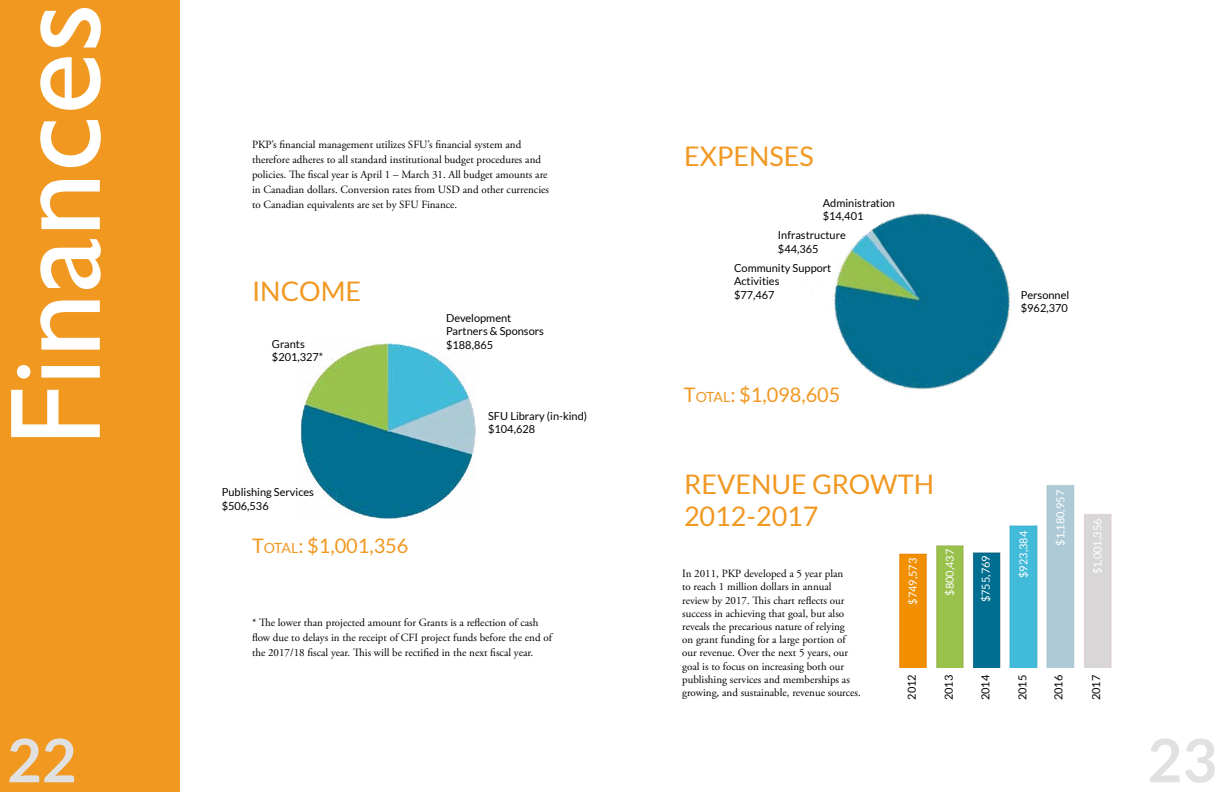
<style>
.page{position:relative;width:1224px;height:792px;background:#fff}
.page>*{position:absolute;margin:0;border:0;box-sizing:border-box;transform-origin:0 0}
.t1{font:130px "Gill Sans";color:#fff}
.t2{font:700 60px "Lato";color:#e1e1e1}
.t3{font:27px/32.4px "Lato";color:#f19821}
.t4{font:20px "Lato";color:#f19821}
.t5{font:11px/13.2px "Adobe Garamond Pro";color:#000}
.t6{font:11px/13.2px "Lato";color:#000}
.t7{font:11px "Lato";color:#fff}
.s1{font-size:14px}
</style>
<div class="page">
<div style="left:0;top:0;width:180px;height:792px;background:#f19821"></div>
<img style="left:899px;top:485px;width:213px;height:182px">
<img style="left:299px;top:343px;width:177px;height:177px">
<img style="left:815px;top:213px;width:200px;height:179px">
<h1 class="t1" style="left:-20px;top:447px;width:446px;rotate:-90deg">Finances</h1>
<p class="t5" style="left:252px;top:137px;width:299px;line-height:15px">PKP’s financial management utilizes SFU’s financial system and therefore adheres to all standard institutional budget procedures and policies. The fiscal year is April 1 – March 31. All budget amounts are in Canadian dollars. Conversion rates from USD and other currencies to Canadian equivalents are set by SFU Finance.</p>
<h3 class="t3" style="left:252px;top:275px;width:111px">INCOME</h3>
<p class="t6" style="left:272px;top:337px;width:53px">Grants $201,327*</p>
<p class="t6" style="left:222px;top:486px;width:94px">Publishing Services $506,536</p>
<h3 class="t4" style="left:252px;top:535px;width:158px">T<span class="s1">OTAL</span>: $1,001,356</h3>
<p class="t6" style="left:446px;top:312px;width:99px">Development<br>Partners &amp; Sponsors $188,865</p>
<p class="t6" style="left:488px;top:409px;width:101px">SFU Library (in-kind) $104,628</p>
<p class="t5" style="left:252px;top:616px;width:301px;line-height:15px">* The lower than projected amount for Grants is a reflection of cash flow due to delays in the receipt of CFI project funds before the end of the 2017/18 fiscal year. This will be rectified in the next fiscal year.</p>
<h3 class="t3" style="left:684px;top:140px;width:131px">EXPENSES</h3>
<p class="t6" style="left:823px;top:197px;width:74px">Administration $14,401</p>
<p class="t6" style="left:778px;top:229px;width:69px">Infrastructure $44,365</p>
<p class="t6" style="left:734px;top:262px;width:99px">Community Support<br>Activities<br>$77,467</p>
<h3 class="t4" style="left:684px;top:384px;width:158px">T<span class="s1">OTAL</span>: $1,098,605</h3>
<p class="t6" style="left:1021px;top:288px;width:50px">Personnel $962,370</p>
<h3 class="t3" style="left:684px;top:468px;width:252px">REVENUE GROWTH<br>2012-2017</h3>
<p class="t7" style="left:1055px;top:546px;width:57px;rotate:-90deg">$1,180,957</p>
<p class="t7" style="left:1092px;top:574px;width:57px;rotate:-90deg">$1,001,356</p>
<p class="t7" style="left:1018px;top:578px;width:48px;rotate:-90deg">$923,384</p>
<p class="t7" style="left:907px;top:605px;width:48px;rotate:-90deg">$749,573</p>
<p class="t7" style="left:944px;top:596px;width:48px;rotate:-90deg">$800,437</p>
<p class="t7" style="left:980px;top:602px;width:48px;rotate:-90deg">$755,769</p>
<p class="t5" style="left:682px;top:568px;width:163px">In 2011, PKP developed a 5 year plan</p>
<p class="t5" style="left:682px;top:581px;width:180px">to reach 1 million dollars in annual review by 2017. This chart reflects our success in achieving that goal, but also reveals the precarious nature of relying<br>on grant funding for a large portion of our revenue. Over the next 5 years, our goal is to focus on increasing both our publishing services and memberships as growing, and sustainable, revenue sources.</p>
<p class="t6" style="left:905px;top:700px;width:27px;rotate:-90deg">2012</p>
<p class="t6" style="left:942px;top:700px;width:27px;rotate:-90deg">2013</p>
<p class="t6" style="left:979px;top:700px;width:27px;rotate:-90deg">2014</p>
<p class="t6" style="left:1016px;top:700px;width:27px;rotate:-90deg">2015</p>
<p class="t6" style="left:1052px;top:700px;width:27px;rotate:-90deg">2016</p>
<p class="t6" style="left:1089px;top:700px;width:27px;rotate:-90deg">2017</p>
<h2 class="t2" style="left:7px;top:726px;width:71px">22</h2>
<h2 class="t2" style="left:1147px;top:726px;width:71px">23</h2>
</div>
